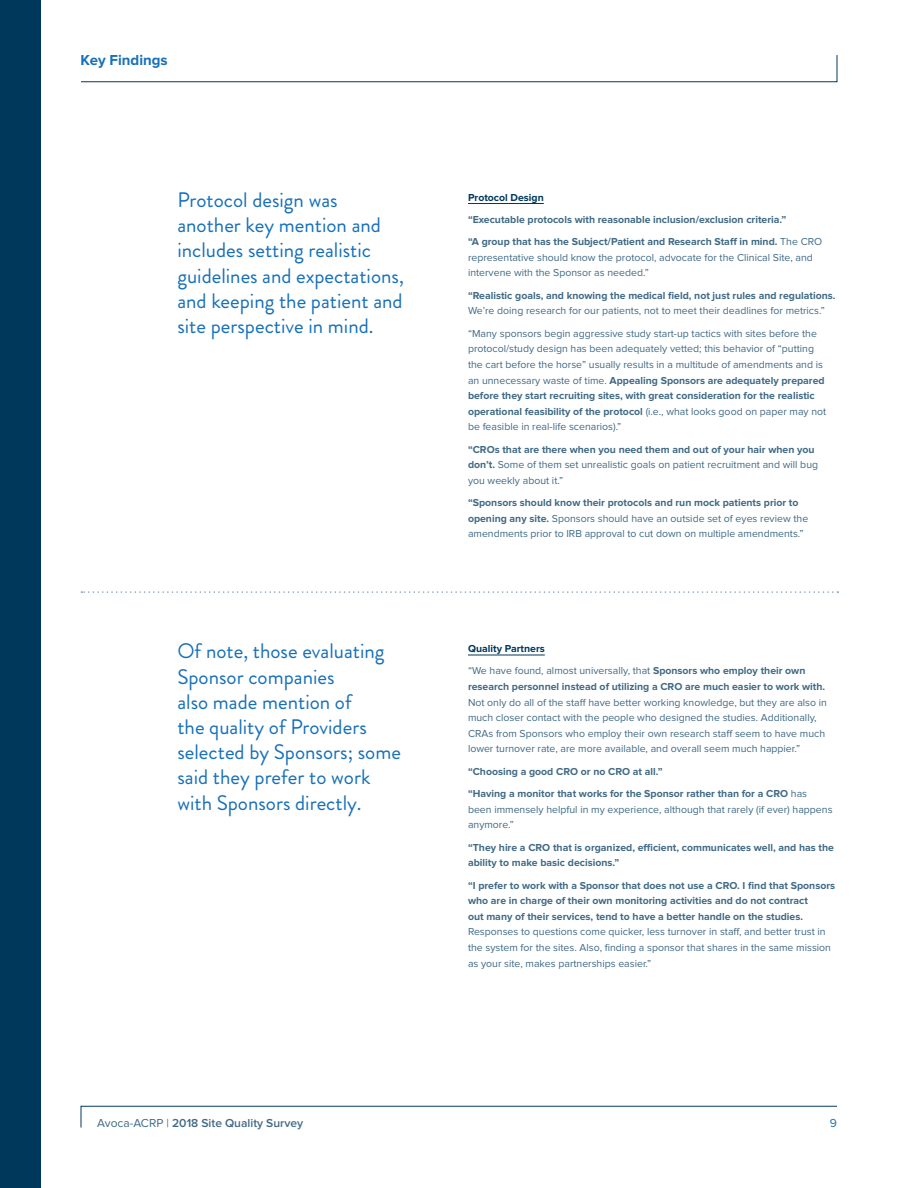
<style>
.page{position:relative;width:918px;height:1188px;background:#fff}
.page>*{position:absolute;margin:0;border:0;box-sizing:border-box;transform-origin:0 0}
.t1{font:21px/25.2px "Brandon Grotesque";color:#1770b8}
.t2{font:700 15px "Proxima Nova";color:#1770b8}
.t3{font:600 12px "Proxima Nova";color:#406a85}
.t4{font:12px "Proxima Nova";color:#1770b8}
.t5{font:10.5px/15.6px "Proxima Nova";color:#406a85}
.t6{font:700 10.5px/15.6px "Proxima Nova";color:#406a85}
.t7{font:700 10.5px "Proxima Nova";color:#00385c}
.s1{font-weight:400}
.s2{font-weight:700}
.s3{font-weight:700;color:#00385c}
</style>
<div class="page">
<svg style="left:81px;top:55px;width:757px;height:27px"></svg>
<svg style="left:80px;top:1106px;width:757px;height:22px"></svg>
<div style="left:0;top:0;width:40px;height:1188px;background:#00385c"></div>
<svg style="left:81px;top:591px;width:757px;height:2px"></svg>
<hr style="left:468px;top:203px;width:76px;height:1px;background:#00385c">
<hr style="left:468px;top:655px;width:77px;height:1px;background:#00385c">
<h2 class="t2" style="left:81px;top:54px;width:89px">Key Findings</h2>
<h1 class="t1" style="left:177px;top:187px;width:228px">Protocol design was another key mention and includes setting realistic guidelines and expectations, and keeping the patient and site perspective in mind.</h1>
<h1 class="t1" style="left:177px;top:639px;width:225px">Of note, those evaluating<br>Sponsor companies<br>also made mention of<br>the quality of Providers selected by Sponsors; some said they prefer to work with Sponsors directly.</h1>
<p class="t7" style="left:468px;top:192px;width:77px">Protocol Design</p>
<p class="t6" style="left:468px;top:209px;width:356px;line-height:22.4px">“Executable protocols with reasonable inclusion/exclusion criteria.”<br>“A group that has the Subject/Patient and Research Staff in mind. <span class="s1">The CRO</span></p>
<p class="t5" style="left:468px;top:250px;width:346px">representative should know the protocol, advocate for the Clinical Site, and intervene with the Sponsor as needed.”</p>
<p class="t6" style="left:468px;top:288px;width:369px">“Realistic goals, and knowing the medical field, not just rules and regulations.</p>
<p class="t5" style="left:468px;top:300px;width:358px;line-height:22.4px">We’re doing research for our patients, not to meet their deadlines for metrics.” “Many sponsors begin aggressive study start-up tactics with sites before the</p>
<p class="t5" style="left:468px;top:341px;width:360px">protocol/study design has been adequately vetted; this behavior of “putting the cart before the horse” usually results in a multitude of amendments and is an unnecessary waste of time. <span class="s2">Appealing Sponsors are adequately prepared before they start recruiting sites, with great consideration for the realistic operational feasibility of the protocol</span> (i.e., what looks good on paper may not be feasible in real-life scenarios).”</p>
<p class="t5" style="left:468px;top:442px;width:352px"><span class="s2">“CROs that are there when you need them and out of your hair when you don’t.</span> Some of them set unrealistic goals on patient recruitment and will bug you weekly about it.”</p>
<p class="t5" style="left:468px;top:495px;width:342px"><span class="s2">“Sponsors should know their protocols and run mock patients prior to opening any site.</span> Sponsors should have an outside set of eyes review the amendments prior to IRB approval to cut down on multiple amendments.”</p>
<p class="t5" style="left:468px;top:638px;width:339px;line-height:22.4px"><span class="s3">Quality Partners<br></span>“We have found, almost universally, that <span class="s2">Sponsors who employ their own</span></p>
<p class="t6" style="left:468px;top:679px;width:359px">research personnel instead of utilizing a CRO are much easier to work with.</p>
<p class="t5" style="left:468px;top:695px;width:361px">Not only do all of the staff have better working knowledge, but they are also in much closer contact with the people who designed the studies. Additionally, CRAs from Sponsors who employ their own research staff seem to have much lower turnover rate, are more available, and overall seem much happier.”</p>
<p class="t6" style="left:468px;top:761px;width:341px;line-height:22.4px">“Choosing a good CRO or no CRO at all.”<br>“Having a monitor that works for the Sponsor rather than for a CRO <span class="s1">has</span></p>
<p class="t5" style="left:468px;top:802px;width:366px">been immensely helpful in my experience, although that rarely (if ever) happens anymore.”</p>
<p class="t6" style="left:468px;top:840px;width:367px">“They hire a CRO that is organized, efficient, communicates well, and has the ability to make basic decisions.”</p>
<p class="t6" style="left:468px;top:878px;width:369px">“I prefer to work with a Sponsor that does not use a CRO. I find that Sponsors who are in charge of their own monitoring activities and do not contract<br>out many of their services, tend to have a better handle on the studies.</p>
<p class="t5" style="left:468px;top:925px;width:365px">Responses to questions come quicker, less turnover in staff, and better trust in the system for the sites. Also, finding a sponsor that shares in the same mission as your site, makes partnerships easier.”</p>
<p class="t3" style="left:97px;top:1117px;width:207px"><span class="s1">Avoca-ACRP |</span> 2018 Site Quality Survey</p>
<p class="t4" style="left:830px;top:1117px;width:9px">9</p>
</div>
